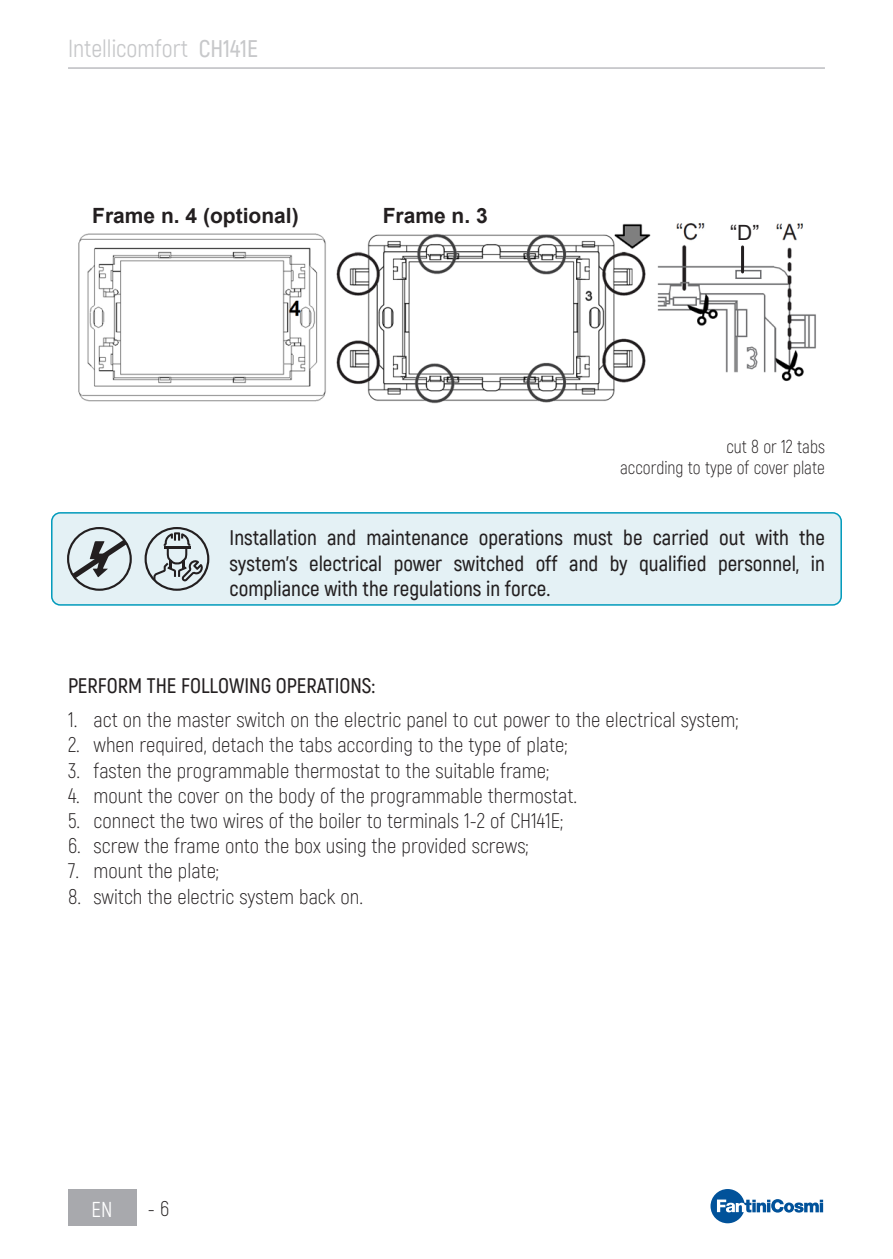
<style>
.page{position:relative;width:893px;height:1259px;background:#fff}
.page>*{position:absolute;margin:0;border:0;box-sizing:border-box;transform-origin:0 0}
.t1{font:24px "Akrobat";color:#c7c8ca}
.t2{font:300 21px "Akrobat";color:#231f20}
.testo_semplice_sinistra{font:600 21px/25.2px "Akrobat";color:#231f20;text-align:justify}
.Stile_di_paragrafo_5{font:600 21px "Akrobat";color:#231f20}
.t3{font:700 21px "Arial";color:#231f20}
.t4{font:21px "Arial";color:#231f20}
.t5{font:21px "Akrobat";color:#fff}
.t6{font:300 18.6px "Akrobat";color:#231f20;scale:.95 1}
.s1{font-weight:600}
</style>
<div class="page">
<svg style="left:710px;top:1189px;width:113px;height:34px"></svg>
<div style="left:68px;top:1189px;width:68px;height:37px;background:#a8a9ad"></div>
<hr style="left:68px;top:67px;width:757px;height:2px;background:#bcbdc0">
<img style="left:78px;top:223px;width:738px;height:181px">
<div style="left:735px;top:270px;width:26px;height:9px;border:2px solid #6c6d70"></div>
<hr style="left:741px;top:247px;width:3px;height:25px;background:#231f20">
<div style="left:92px;top:207px;width:223px;height:21px;background:#fff"></div>
<div style="left:383px;top:207px;width:222px;height:21px;background:#fff"></div>
<div style="left:52px;top:513px;width:789px;height:92px;background:#e4f1f5;border-radius:9px"></div>
<div style="left:51px;top:512px;width:791px;height:93px;border:2px solid #009abb;border-radius:9px"></div>
<svg style="left:67px;top:527px;width:65px;height:64px"></svg>
<svg style="left:144px;top:527px;width:65px;height:64px"></svg>
<p class="t1" style="left:68px;top:34px;width:192px">Intellicomfort <span class="s1">CH141E</span></p>
<p class="t3" style="left:92px;top:200px;width:208px">Frame n. 4 (optional)</p>
<p class="t3" style="left:383px;top:200px;width:107px">Frame n. 3</p>
<p class="t4" style="left:730px;top:219px;width:31px">“D”</p>
<p class="t6" style="left:726px;top:435px;width:105px">cut 8 or 12 tabs</p>
<p class="t6" style="left:620px;top:456px;width:217px">according to type of cover plate</p>
<p class="testo_semplice_sinistra" style="left:230px;top:525px;width:597px">Installation and maintenance operations must be carried out with the system's electrical power switched off and by qualified personnel, in compliance with the regulations in force.</p>
<p class="Stile_di_paragrafo_5" style="left:68px;top:673px;width:309px">PERFORM THE FOLLOWING OPERATIONS:</p>
<p class="t2" style="left:68px;top:707px;width:672px">1. act on the master switch on the electric panel to cut power to the electrical system;</p>
<p class="t2" style="left:68px;top:732px;width:501px">2. when required, detach the tabs according to the type of plate;</p>
<p class="t2" style="left:68px;top:758px;width:483px">3. fasten the programmable thermostat to the suitable frame;</p>
<p class="t2" style="left:68px;top:783px;width:511px">4. mount the cover on the body of the programmable thermostat.</p>
<p class="t2" style="left:68px;top:808px;width:497px">5. connect the two wires of the boiler to terminals 1-2 of CH141E;</p>
<p class="t2" style="left:68px;top:833px;width:462px">6. screw the frame onto the box using the provided screws;</p>
<p class="t2" style="left:68px;top:858px;width:152px">7. mount the plate;</p>
<p class="t2" style="left:68px;top:884px;width:297px">8. switch the electric system back on.</p>
<p class="t5" style="left:92px;top:1197px;width:22px">EN</p>
<p class="t2" style="left:148px;top:1196px;width:23px">- 6</p>
</div>
